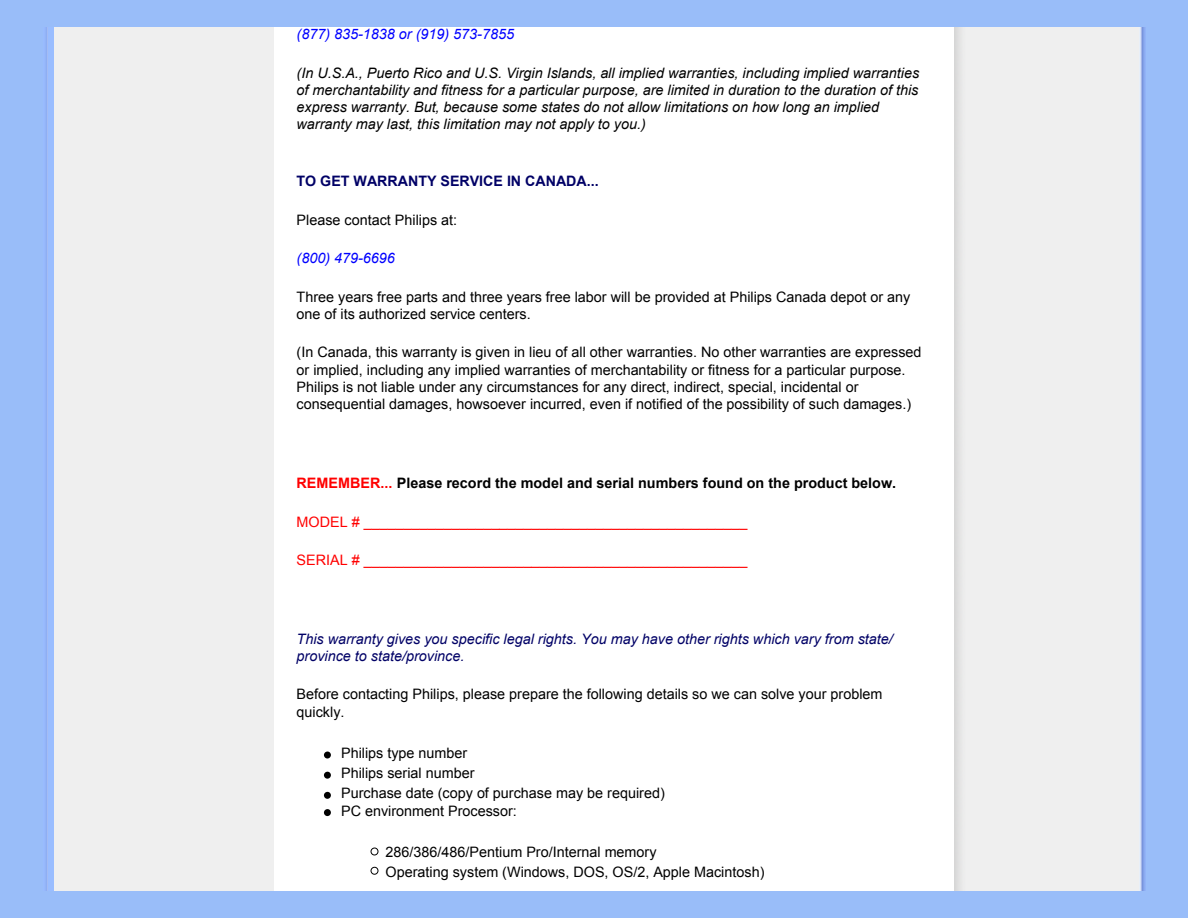
<style>
.page{position:relative;width:1188px;height:918px;background:#99bdf9}
.page>*{position:absolute;margin:0;border:0;box-sizing:border-box;transform-origin:0 0}
.t1{font:14.4px/17.2px "Arial";color:#000}
.t2{font:italic 14.4px/17.2px "Arial";color:#000}
.t3{font:14.4px "Arial";color:#f00}
.t4{font:italic 14.4px/17.2px "Arial";color:#006}
.t5{font:700 14.4px "Arial";color:#000}
.t6{font:italic 14.4px "Arial";color:#00f}
.t7{font:700 14.4px "Arial";color:#006}
.s1{color:#f00}
</style>
<div class="page">
<div style="left:292px;top:27px;width:647px;height:864px;background:#fff"></div>
<svg style="left:46px;top:27px;width:2px;height:864px"></svg>
<div style="left:54px;top:27px;width:220px;height:864px;background:#efefef"></div>
<div style="left:274px;top:27px;width:18px;height:864px;background:#fff"></div>
<div style="left:939px;top:27px;width:15px;height:864px;background:#fff"></div>
<div style="left:954px;top:27px;width:116px;height:864px;background:#efefef"></div>
<div style="left:1070px;top:27px;width:57px;height:864px;background:#efefef"></div>
<svg style="left:1127px;top:27px;width:18px;height:864px;background:#dadfed"></svg>
<div style="left:324px;top:752px;width:7px;height:7px;background:#000;border-radius:50%"></div>
<div style="left:324px;top:772px;width:7px;height:7px;background:#000;border-radius:50%"></div>
<div style="left:324px;top:792px;width:7px;height:7px;background:#000;border-radius:50%"></div>
<div style="left:324px;top:809px;width:7px;height:7px;background:#000;border-radius:50%"></div>
<div style="left:371px;top:867px;width:7px;height:7px;border:1px solid #020202;border-radius:50%"></div>
<div style="left:371px;top:848px;width:7px;height:7px;border:1px solid #020202;border-radius:50%"></div>
<p class="t6" style="left:297px;top:25px;width:219px">(877) 835-1838 or (919) 573-7855</p>
<p class="t2" style="left:297px;top:64px;width:624px">(In U.S.A., Puerto Rico and U.S. Virgin Islands, all implied warranties, including implied warranties of merchantability and fitness for a particular purpose, are limited in duration to the duration of this express warranty. But, because some states do not allow limitations on how long an implied warranty may last, this limitation may not apply to you.)</p>
<p class="t7" style="left:297px;top:172px;width:304px">TO GET WARRANTY SERVICE IN CANADA...</p>
<p class="t1" style="left:297px;top:211px;width:162px">Please contact Philips at:</p>
<p class="t6" style="left:297px;top:249px;width:100px">(800) 479-6696</p>
<p class="t1" style="left:297px;top:288px;width:615px">Three years free parts and three years free labor will be provided at Philips Canada depot or any one of its authorized service centers.</p>
<p class="t1" style="left:297px;top:344px;width:627px">(In Canada, this warranty is given in lieu of all other warranties. No other warranties are expressed or implied, including any implied warranties of merchantability or fitness for a particular purpose.<br>Philips is not liable under any circumstances for any direct, indirect, special, incidental or consequential damages, howsoever incurred, even if notified of the possibility of such damages.)</p>
<p class="t5" style="left:297px;top:473px;width:601px"><span class="s1">REMEMBER...</span> Please record the model and serial numbers found on the product below.</p>
<p class="t3" style="left:297px;top:513px;width:452px">MODEL # ________________________________________________</p>
<p class="t3" style="left:297px;top:551px;width:452px">SERIAL # ________________________________________________</p>
<p class="t4" style="left:297px;top:630px;width:598px">This warranty gives you specific legal rights. You may have other rights which vary from state/ province to state/province.</p>
<p class="t1" style="left:297px;top:686px;width:587px">Before contacting Philips, please prepare the following details so we can solve your problem quickly.</p>
<p class="t1" style="left:341px;top:743px;width:325px;line-height:20.1px">Philips type number<br>Philips serial number<br>Purchase date (copy of purchase may be required)</p>
<p class="t1" style="left:341px;top:802px;width:177px">PC environment Processor:</p>
<p class="t1" style="left:386px;top:842px;width:380px;line-height:20.1px">286/386/486/Pentium Pro/Internal memory<br>Operating system (Windows, DOS, OS/2, Apple Macintosh)</p>
</div>
